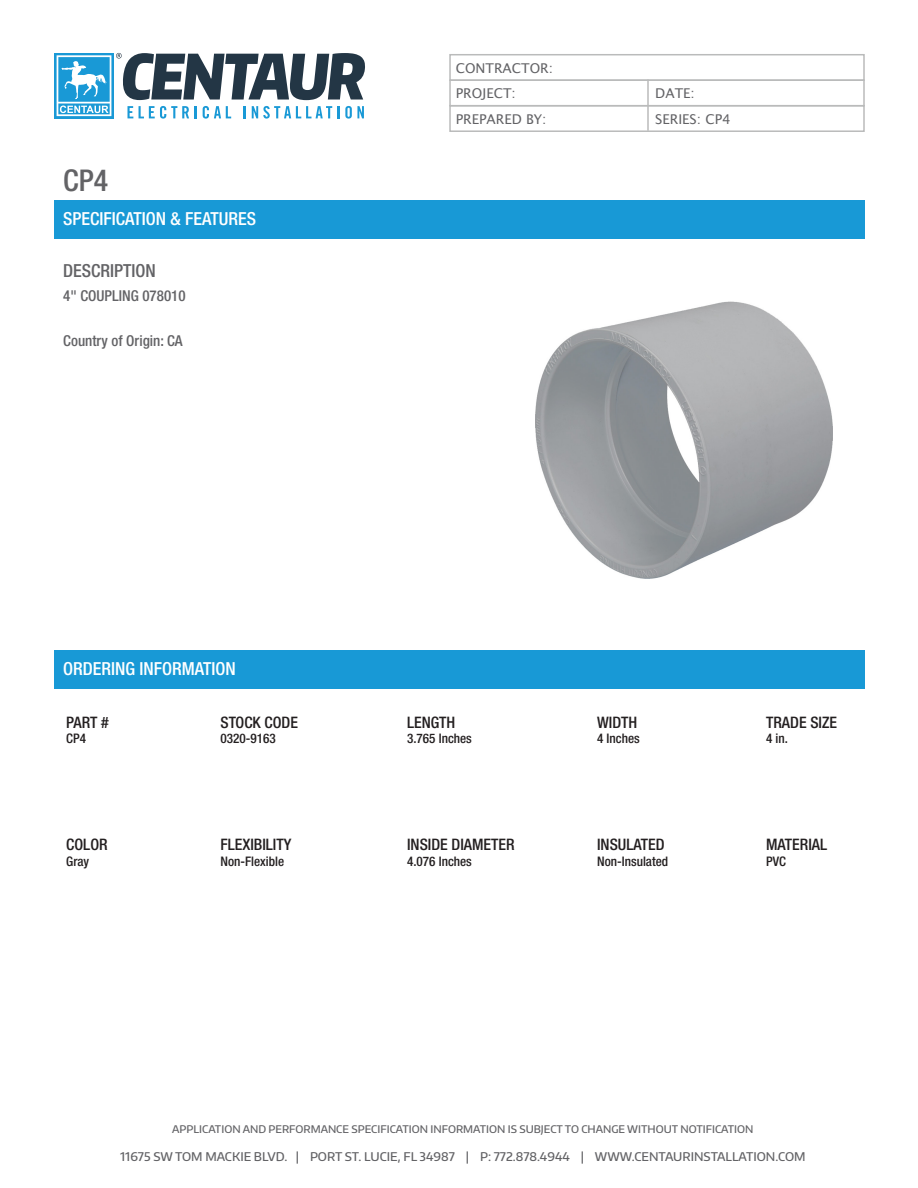
<style>
.page{position:relative;width:918px;height:1188px;background:#fff}
.page>*{position:absolute;margin:0;border:0;box-sizing:border-box;transform-origin:0 0}
.t1{font:500 condensed 30px "Helvetica Neue";color:#636366}
.t2{font:500 condensed 18px "Helvetica Neue";color:#fff}
.t3{font:500 condensed 18px "Helvetica Neue";color:#636366}
.t4{font:500 condensed 15.9px "Helvetica Neue";color:#231f20}
.t5{font:500 condensed 15px "Helvetica Neue";color:#636366}
.t6{font:13.5px "Lucida Grande";color:#636366}
.t7{font:500 condensed 13.2px "Helvetica Neue";color:#231f20}
.t8{font:500 12px "Encode Sans Normal";color:#636366}
.t9{font:500 10.5px "Encode Sans Normal";color:#636366}
</style>
<div class="page">
<svg style="left:54px;top:53px;width:3px;height:65px"></svg>
<svg style="left:57px;top:53px;width:308px;height:65px"></svg>
<div style="left:449px;top:54px;width:416px;height:27px;border:2px solid #babbbb"></div>
<div style="left:449px;top:79px;width:416px;height:27px;border:2px solid #babbbb"></div>
<hr style="left:647px;top:80px;width:2px;height:25px;background:#babbbb">
<div style="left:449px;top:105px;width:416px;height:27px;border:2px solid #babbbb"></div>
<hr style="left:647px;top:106px;width:2px;height:24px;background:#babbbb">
<div style="left:54px;top:200px;width:811px;height:39px;background:#1899d6"></div>
<div style="left:54px;top:650px;width:811px;height:39px;background:#1899d6"></div>
<img style="left:535px;top:301px;width:297px;height:278px">
<p class="t1" style="left:63px;top:163px;width:46px">CP4</p>
<p class="t2" style="left:63px;top:208px;width:195px">SPECIFICATION &amp; FEATURES</p>
<p class="t3" style="left:63px;top:260px;width:94px">DESCRIPTION</p>
<p class="t5" style="left:63px;top:286px;width:124px">4" COUPLING 078010</p>
<p class="t5" style="left:63px;top:331px;width:121px">Country of Origin: CA</p>
<p class="t6" style="left:456px;top:60px;width:99px">CONTRACTOR:</p>
<p class="t6" style="left:456px;top:86px;width:62px">PROJECT:</p>
<p class="t6" style="left:655px;top:86px;width:41px">DATE:</p>
<p class="t6" style="left:456px;top:111px;width:92px">PREPARED BY:</p>
<p class="t6" style="left:655px;top:111px;width:77px">SERIES: CP4</p>
<p class="t2" style="left:63px;top:658px;width:174px">ORDERING INFORMATION</p>
<p class="t4" style="left:66px;top:712px;width:44px">PART #</p>
<p class="t7" style="left:66px;top:731px;width:21px">CP4</p>
<p class="t4" style="left:220px;top:712px;width:79px">STOCK CODE</p>
<p class="t7" style="left:220px;top:731px;width:57px">0320-9163</p>
<p class="t4" style="left:407px;top:712px;width:50px">LENGTH</p>
<p class="t7" style="left:407px;top:731px;width:66px">3.765 Inches</p>
<p class="t4" style="left:597px;top:712px;width:42px">WIDTH</p>
<p class="t7" style="left:597px;top:731px;width:44px">4 Inches</p>
<p class="t4" style="left:766px;top:712px;width:72px">TRADE SIZE</p>
<p class="t7" style="left:766px;top:731px;width:23px">4 in.</p>
<p class="t4" style="left:66px;top:835px;width:43px">COLOR</p>
<p class="t7" style="left:66px;top:854px;width:24px">Gray</p>
<p class="t4" style="left:220px;top:835px;width:72px">FLEXIBILITY</p>
<p class="t7" style="left:220px;top:854px;width:65px">Non-Flexible</p>
<p class="t4" style="left:407px;top:835px;width:109px">INSIDE DIAMETER</p>
<p class="t7" style="left:407px;top:854px;width:66px">4.076 Inches</p>
<p class="t4" style="left:597px;top:835px;width:69px">INSULATED</p>
<p class="t7" style="left:597px;top:854px;width:73px">Non-Insulated</p>
<p class="t4" style="left:766px;top:835px;width:63px">MATERIAL</p>
<p class="t7" style="left:766px;top:854px;width:21px">PVC</p>
<p class="t9" style="left:172px;top:1122px;width:583px">APPLICATION AND PERFORMANCE SPECIFICATION INFORMATION IS SUBJECT TO CHANGE WITHOUT NOTIFICATION</p>
<p class="t8" style="left:120px;top:1149px;width:687px">11675 SW TOM MACKIE BLVD. | PORT ST. LUCIE, FL 34987 | P: 772.878.4944 | WWW.CENTAURINSTALLATION.COM</p>
</div>
